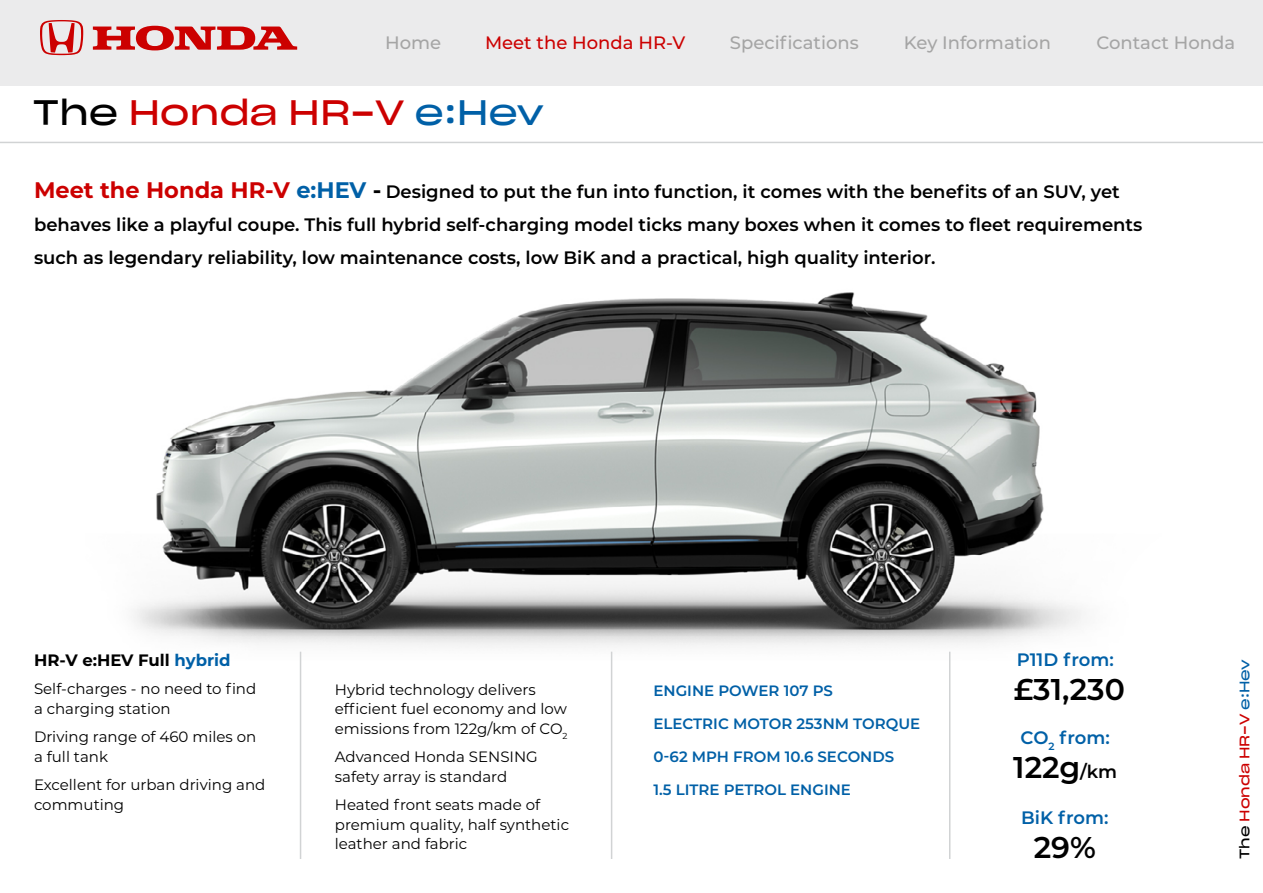
<style>
.page{position:relative;width:1263px;height:893px;background:#fff}
.page>*{position:absolute;margin:0;border:0;box-sizing:border-box;transform-origin:0 0}
.t1{font:34.5px "Sharp Grotesk Book 25";color:#c00}
.t2{font:600 30px "Montserrat";color:#000}
.t3{font:600 18px/33px "Montserrat";color:#000}
.t4{font:500 18px "Montserrat";color:#a5a5a5}
.t5{font:600 18px "Montserrat";color:#0060a7}
.t6{font:500 18px "Montserrat";color:#c00}
.t7{font:700 16.5px "Montserrat";color:#000}
.t8{font:15px/19.5px "Montserrat";color:#000}
.t9{font:600 15px "Montserrat";color:#0060a7}
.t10{font:13.5px "Sharp Grotesk Book 25";color:#c00}
.s1{color:#000}
.s2{color:#0060a7}
.s3{font-weight:700;font-size:22.5px;color:#c00}
.s4{font-weight:700;font-size:22.5px;color:#0060a7}
.s5{font-weight:700;font-size:22.5px}
.s6{font-size:18px}
</style>
<div class="page">
<div style="left:0;top:0;width:1263px;height:85px;background:#ebebec"></div>
<svg style="left:93px;top:26px;width:204px;height:24px"></svg>
<svg style="left:40px;top:20px;width:43px;height:35px"></svg>
<img style="left:133px;top:292px;width:949px;height:368px">
<hr style="left:0;top:142px;width:1263px;height:1px;background:#d1d3d4">
<hr style="left:300px;top:652px;width:1px;height:207px;background:#d1d3d4">
<hr style="left:611px;top:652px;width:1px;height:207px;background:#d1d3d4">
<hr style="left:949px;top:652px;width:1px;height:207px;background:#d1d3d4">
<p class="t4" style="left:385px;top:30px;width:58px">Home</p>
<p class="t6" style="left:485px;top:30px;width:202px">Meet the Honda HR-V</p>
<p class="t4" style="left:730px;top:30px;width:130px">Specifications</p>
<p class="t4" style="left:904px;top:30px;width:148px">Key Information</p>
<p class="t4" style="left:1096px;top:30px;width:140px">Contact Honda</p>
<h1 class="t1" style="left:33px;top:83px;width:512px"><span class="s1">The</span> Honda HR-V <span class="s2">e:Hev</span></h1>
<p class="t3" style="left:34px;top:175px;width:1110px"><span class="s3">Meet the Honda HR-V</span> <span class="s4">e:HEV</span> <span class="s5">-</span> Designed to put the fun into function, it comes with the benefits of an SUV, yet behaves like a playful coupe. This full hybrid self-charging model ticks many boxes when it comes to fleet requirements such as legendary reliability, low maintenance costs, low BiK and a practical, high quality interior.</p>
<p class="t7" style="left:34px;top:648px;width:198px">HR-V e:HEV Full <span class="s2">hybrid</span></p>
<p class="t8" style="left:34px;top:678px;width:224px">Self-charges - no need to find a charging station</p>
<p class="t8" style="left:34px;top:726px;width:224px">Driving range of 460 miles on a full tank</p>
<p class="t8" style="left:34px;top:774px;width:233px">Excellent for urban driving and commuting</p>
<p class="t8" style="left:335px;top:679px;width:234px">Hybrid technology delivers efficient fuel economy and low emissions from 122g/km of CO<sub>2</sub></p>
<p class="t8" style="left:335px;top:747px;width:204px">Advanced Honda SENSING safety array is standard</p>
<p class="t8" style="left:335px;top:795px;width:236px">Heated front seats made of premium quality, half synthetic leather and fabric</p>
<p class="t9" style="left:653px;top:680px;width:181px">ENGINE POWER 107 PS</p>
<p class="t9" style="left:653px;top:713px;width:268px">ELECTRIC MOTOR 253NM TORQUE</p>
<p class="t9" style="left:653px;top:746px;width:242px">0-62 MPH FROM 10.6 SECONDS</p>
<p class="t9" style="left:653px;top:779px;width:199px">1.5 LITRE PETROL ENGINE</p>
<p class="t5" style="left:1017px;top:647px;width:99px">P11D from:</p>
<h2 class="t2" style="left:1014px;top:668px;width:113px">£31,230</h2>
<p class="t5" style="left:1020px;top:724px;width:91px">CO<sub>2</sub> from:</p>
<h2 class="t2" style="left:1013px;top:746px;width:105px">122g<span class="s6">/km</span></h2>
<p class="t5" style="left:1021px;top:805px;width:89px">BiK from:</p>
<h2 class="t2" style="left:1034px;top:826px;width:64px">29%</h2>
<p class="t10" style="left:1233px;top:859px;width:201px;rotate:-90deg"><span class="s1">The</span> Honda HR-V <span class="s2">e:Hev</span></p>
</div>
